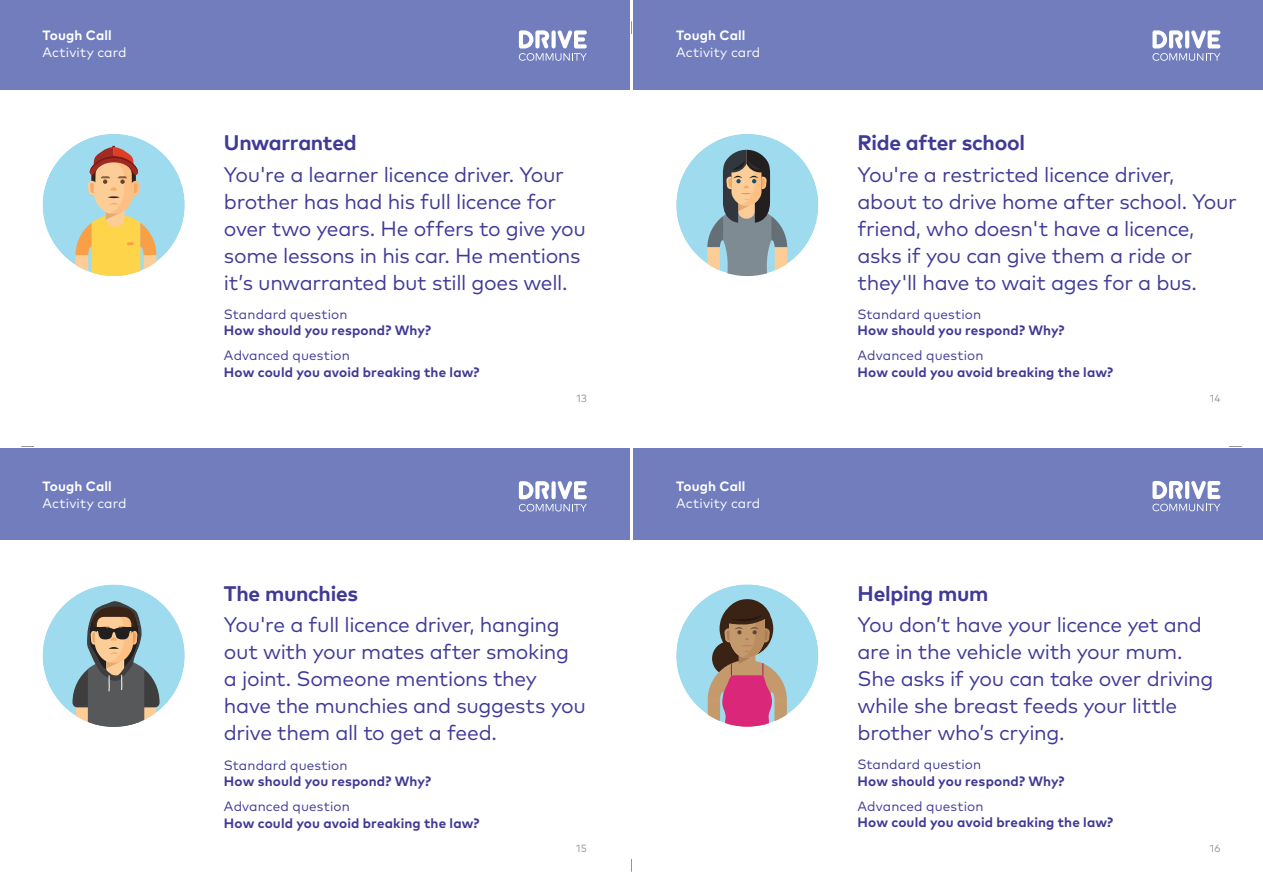
<style>
.page{position:relative;width:1263px;height:893px;background:#fff}
.page>*{position:absolute;margin:0;border:0;box-sizing:border-box;transform-origin:0 0}
.t1{font:21px/27px "Mark Pro";letter-spacing:-.015em;color:#403a97}
.t2{font:700 21px "Mark";letter-spacing:-.015em;color:#403a97}
.t3{font:700 13.5px "Mark Pro";letter-spacing:.01em;color:#403a97}
.t4{font:13.5px "Mark Pro";letter-spacing:.01em;color:#403a97}
.t5{font:13.5px "Mark Pro";letter-spacing:.01em;color:#fff}
.t6{font:700 13.5px "Mark Pro";letter-spacing:.01em;color:#fff}
.t7{font:10.5px "Mark Pro";letter-spacing:.02em;color:#939598}
</style>
<div class="page">
<div style="left:0;top:0;width:629px;height:89px;background:#717dbd"></div>
<svg style="left:519px;top:30px;width:68px;height:31px"></svg>
<div style="left:43px;top:134px;width:142px;height:142px;background:#9edbee;border-radius:50%"></div>
<svg style="left:76px;top:146px;width:80px;height:130px"></svg>
<div style="left:634px;top:0;width:629px;height:89px;background:#717dbd"></div>
<svg style="left:1152px;top:30px;width:68px;height:31px"></svg>
<div style="left:676px;top:134px;width:142px;height:142px;background:#9edbee;border-radius:50%"></div>
<svg style="left:707px;top:150px;width:80px;height:126px"></svg>
<div style="left:0;top:448px;width:629px;height:92px;background:#717dbd"></div>
<svg style="left:519px;top:481px;width:68px;height:30px"></svg>
<div style="left:43px;top:584px;width:142px;height:143px;background:#9edbee;border-radius:50%"></div>
<svg style="left:73px;top:601px;width:87px;height:126px"></svg>
<div style="left:634px;top:448px;width:629px;height:92px;background:#717dbd"></div>
<svg style="left:1152px;top:481px;width:68px;height:30px"></svg>
<div style="left:676px;top:584px;width:142px;height:143px;background:#9edbee;border-radius:50%"></div>
<svg style="left:708px;top:599px;width:79px;height:128px"></svg>
<svg style="left:1229px;top:446px;width:13px;height:1px"></svg>
<svg style="left:21px;top:446px;width:13px;height:1px"></svg>
<svg style="left:631px;top:21px;width:1px;height:13px"></svg>
<svg style="left:631px;top:859px;width:1px;height:13px"></svg>
<p class="t6" style="left:43px;top:25px;width:71px">Tough Call</p>
<p class="t5" style="left:43px;top:42px;width:86px">Activity card</p>
<p class="t6" style="left:43px;top:476px;width:71px">Tough Call</p>
<p class="t5" style="left:43px;top:493px;width:86px">Activity card</p>
<p class="t2" style="left:224px;top:129px;width:134px">Unwarranted</p>
<p class="t1" style="left:224px;top:159px;width:363px">You're a learner licence driver. Your brother has had his full licence for over two years. He offers to give you some lessons in his car. He mentions it’s unwarranted but still goes well.</p>
<p class="t4" style="left:224px;top:304px;width:125px">Standard question</p>
<p class="t3" style="left:224px;top:320px;width:209px">How should you respond? Why?</p>
<p class="t4" style="left:224px;top:345px;width:127px">Advanced question</p>
<p class="t3" style="left:224px;top:362px;width:257px">How could you avoid breaking the law?</p>
<p class="t7" style="left:576px;top:390px;width:12px">13</p>
<p class="t2" style="left:224px;top:580px;width:136px">The munchies</p>
<p class="t1" style="left:224px;top:610px;width:363px">You're a full licence driver, hanging out with your mates after smoking a joint. Someone mentions they have the munchies and suggests you drive them all to get a feed.</p>
<p class="t4" style="left:224px;top:755px;width:125px">Standard question</p>
<p class="t3" style="left:224px;top:771px;width:209px">How should you respond? Why?</p>
<p class="t4" style="left:224px;top:796px;width:127px">Advanced question</p>
<p class="t3" style="left:224px;top:813px;width:257px">How could you avoid breaking the law?</p>
<p class="t7" style="left:576px;top:841px;width:12px">15</p>
<p class="t6" style="left:676px;top:25px;width:71px">Tough Call</p>
<p class="t5" style="left:676px;top:42px;width:86px">Activity card</p>
<p class="t6" style="left:676px;top:476px;width:71px">Tough Call</p>
<p class="t5" style="left:676px;top:493px;width:86px">Activity card</p>
<p class="t2" style="left:857px;top:129px;width:169px">Ride after school</p>
<p class="t1" style="left:857px;top:159px;width:381px">You're a restricted licence driver, about to drive home after school. Your friend, who doesn't have a licence, asks if you can give them a ride or they'll have to wait ages for a bus.</p>
<p class="t4" style="left:857px;top:304px;width:125px">Standard question</p>
<p class="t3" style="left:857px;top:320px;width:209px">How should you respond? Why?</p>
<p class="t4" style="left:857px;top:345px;width:127px">Advanced question</p>
<p class="t3" style="left:857px;top:362px;width:257px">How could you avoid breaking the law?</p>
<p class="t7" style="left:1210px;top:390px;width:12px">14</p>
<p class="t2" style="left:857px;top:580px;width:132px">Helping mum</p>
<p class="t1" style="left:857px;top:610px;width:357px">You don’t have your licence yet and are in the vehicle with your mum.<br>She asks if you can take over driving while she breast feeds your little brother who’s crying.</p>
<p class="t4" style="left:857px;top:754px;width:125px">Standard question</p>
<p class="t3" style="left:857px;top:771px;width:209px">How should you respond? Why?</p>
<p class="t4" style="left:857px;top:796px;width:127px">Advanced question</p>
<p class="t3" style="left:857px;top:812px;width:257px">How could you avoid breaking the law?</p>
<p class="t7" style="left:1210px;top:841px;width:12px">16</p>
</div>
